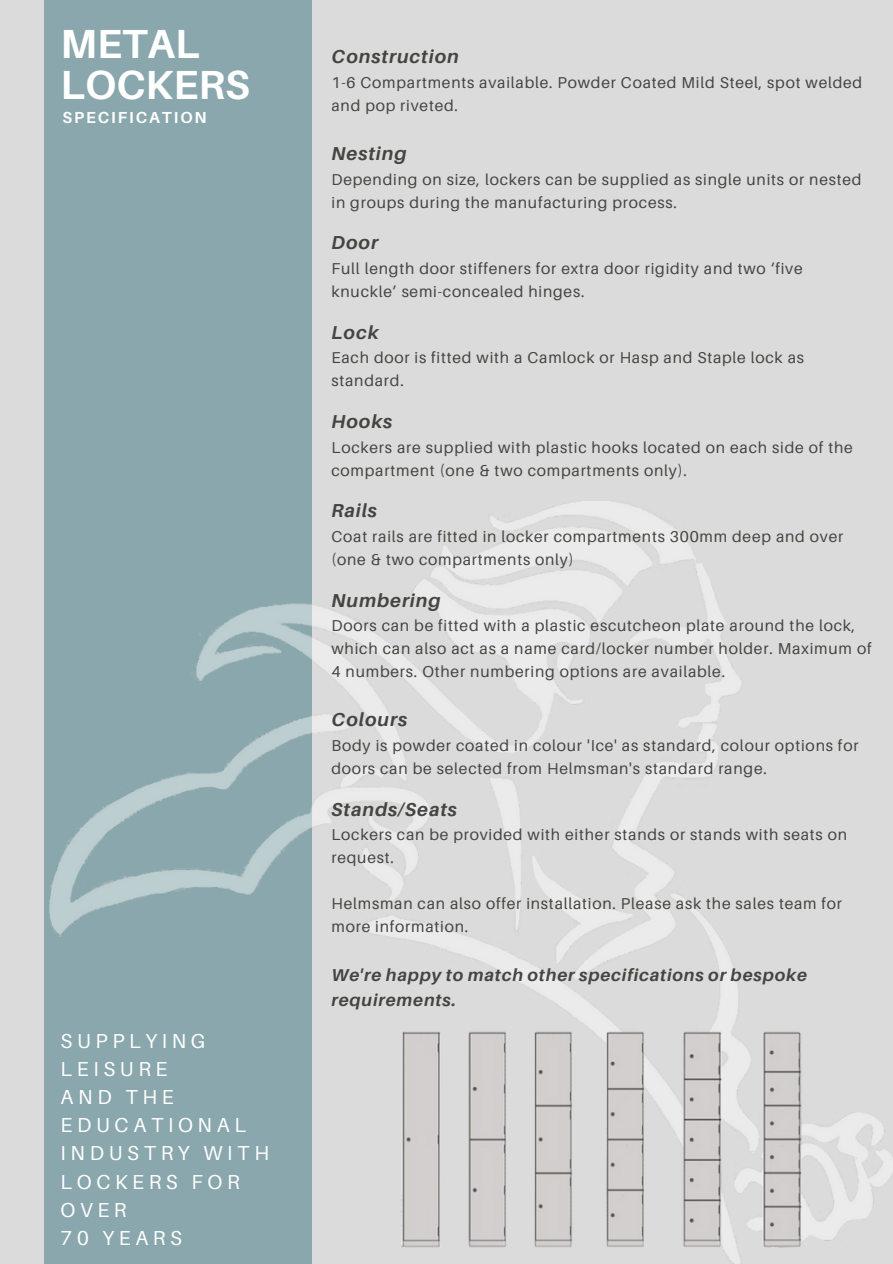
<style>
.page{position:relative;width:893px;height:1264px;background:#fff}
.page>*{position:absolute;margin:0;border:0;box-sizing:border-box;transform-origin:0 0}
.t1{font:700 40.65px/41.4px "Aileron";color:#fff}
.t2{font:20.25px/28.2px "Aileron";letter-spacing:.23em;color:#fff}
.t3{font:italic 700 18.75px "Aileron";letter-spacing:.05em;color:#444440}
.t4{font:italic 700 17.25px/25.5px "Aileron";letter-spacing:.05em;color:#444440}
.t5{font:700 16.05px "Aileron";letter-spacing:.12em;color:#fff}
.t6{font:15.75px/23px "Aileron";letter-spacing:.05em;color:#444440}
</style>
<div class="page">
<div style="left:0;top:0;width:892px;height:1263px;background:#dbdbdb"></div>
<div style="left:44px;top:0;width:267px;height:1263px;background:#89a7ac"></div>
<img style="left:49px;top:501px;width:843px;height:762px">
<img style="left:398px;top:1029px;width:405px;height:221px">
<p class="t1" style="left:61px;top:22px;width:190px">METAL<br>LOCKERS</p>
<h2 class="t5" style="left:62px;top:107px;width:146px">SPECIFICATION</h2>
<p class="t2" style="left:61px;top:1026px;width:210px">SUPPLYING<br>LEISURE<br>AND THE<br>EDUCATIONAL<br>INDUSTRY WITH<br>LOCKERS FOR<br>OVER<br>70 YEARS</p>
<p class="t3" style="left:331px;top:45px;width:129px">Construction</p>
<p class="t6" style="left:331px;top:70px;width:532px">1-6 Compartments available. Powder Coated Mild Steel, spot welded and pop riveted.</p>
<p class="t3" style="left:331px;top:142px;width:76px">Nesting</p>
<p class="t6" style="left:331px;top:167px;width:531px">Depending on size, lockers can be supplied as single units or nested in groups during the manufacturing process.</p>
<p class="t3" style="left:331px;top:231px;width:48px">Door</p>
<p class="t6" style="left:331px;top:257px;width:472px">Full length door stiffeners for extra door rigidity and two ‘five knuckle’ semi-concealed hinges.</p>
<p class="t3" style="left:331px;top:320px;width:49px">Lock</p>
<p class="t6" style="left:331px;top:346px;width:474px">Each door is fitted with a Camlock or Hasp and Staple lock as standard.</p>
<p class="t3" style="left:331px;top:410px;width:62px">Hooks</p>
<p class="t6" style="left:331px;top:435px;width:523px">Lockers are supplied with plastic hooks located on each side of the compartment (one &amp; two compartments only).</p>
<p class="t3" style="left:331px;top:499px;width:47px">Rails</p>
<p class="t6" style="left:331px;top:524px;width:513px">Coat rails are fitted in locker compartments 300mm deep and over (one &amp; two compartments only)</p>
<p class="t3" style="left:331px;top:588px;width:110px">Numbering</p>
<p class="t6" style="left:331px;top:614px;width:541px">Doors can be fitted with a plastic escutcheon plate around the lock, which can also act as a name card/locker number holder. Maximum of<br>4 numbers. Other numbering options are available.</p>
<p class="t3" style="left:331px;top:708px;width:77px">Colours</p>
<p class="t6" style="left:331px;top:733px;width:528px">Body is powder coated in colour 'Ice' as standard, colour options for doors can be selected from Helmsman's standard range.</p>
<p class="t3" style="left:331px;top:797px;width:127px">Stands/Seats</p>
<p class="t6" style="left:331px;top:823px;width:517px">Lockers can be provided with either stands or stands with seats on request.</p>
<h4 class="t6" style="left:331px;top:892px;width:512px">Helmsman can also offer installation. Please ask the sales team for more information.</h4>
<h3 class="t4" style="left:331px;top:961px;width:477px">We're happy to match other specifications or bespoke requirements.</h3>
</div>
